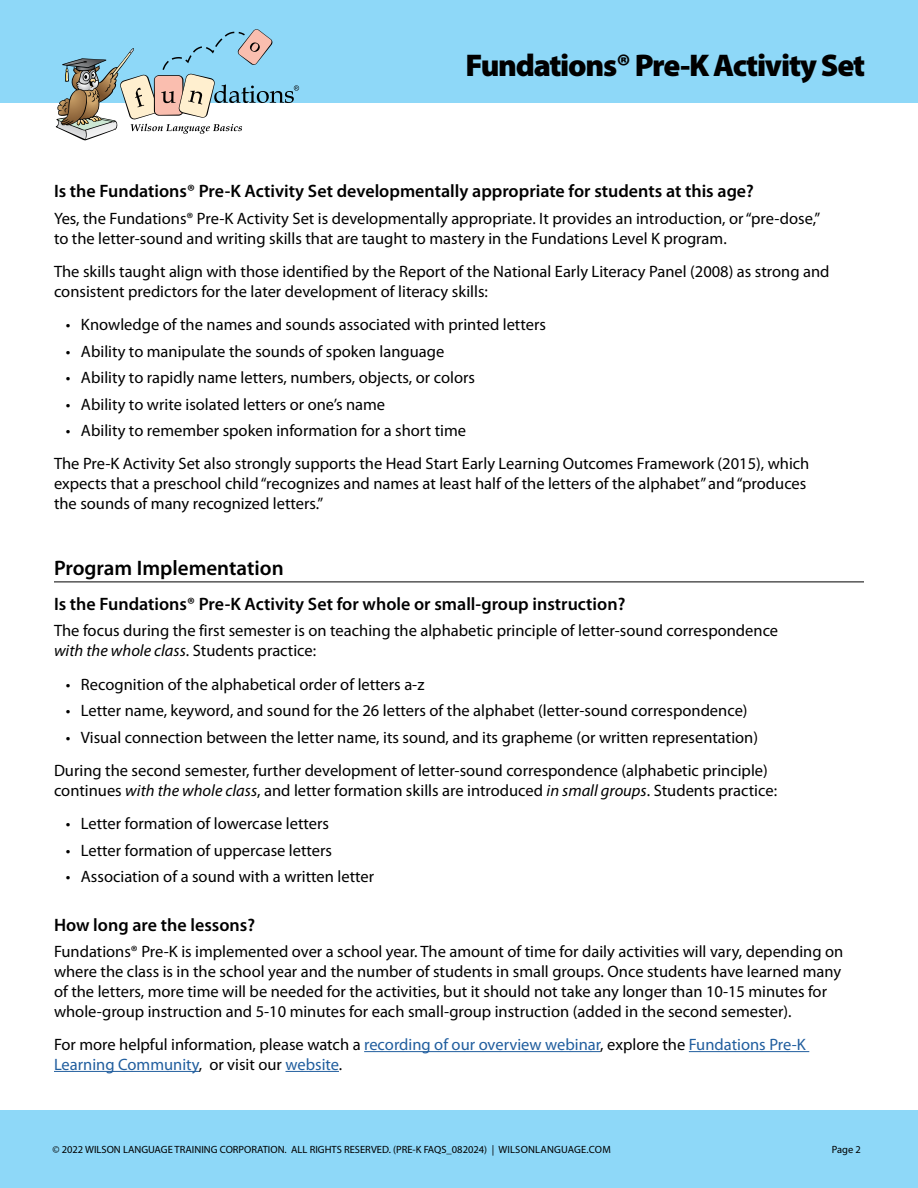
<style>
.page{position:relative;width:918px;height:1188px;background:#fff}
.page>*{position:absolute;margin:0;border:0;box-sizing:border-box;transform-origin:0 0}
.t1{font:900 31.5px "Myriad Pro";letter-spacing:-.04em;color:#000}
.t2{font:600 21px "Myriad Pro";color:#000}
.t3{font:600 18px "Myriad Pro";color:#000}
.t4{font:16.5px/19.8px "Myriad Pro";color:#000}
.t5{font:16.5px/19.8px "Myriad Pro";color:#215e9e}
.t6{font:10.5px "Myriad Pro";color:#000}
.s1{font-style:italic}
.s2{color:#000}
</style>
<div class="page">
<div style="left:0;top:0;width:918px;height:103px;background:#8ed8f8"></div>
<div style="left:0;top:1110px;width:918px;height:78px;background:#8ed8f8"></div>
<svg style="left:56px;top:29px;width:243px;height:111px"></svg>
<hr style="left:54px;top:582px;width:810px;height:1px;background:#000">
<hr style="left:364px;top:1051px;width:236px;height:1px;background:#215e9e">
<hr style="left:689px;top:1051px;width:120px;height:1px;background:#215e9e">
<hr style="left:54px;top:1071px;width:145px;height:1px;background:#215e9e">
<hr style="left:286px;top:1071px;width:53px;height:1px;background:#215e9e">
<h1 class="t1" style="left:466px;top:48px;width:401px">Fundations® Pre-K Activity Set</h1>
<p class="t3" style="left:54px;top:181px;width:701px">Is the Fundations® Pre-K Activity Set developmentally appropriate for students at this age?</p>
<p class="t4" style="left:54px;top:209px;width:768px">Yes, the Fundations® Pre-K Activity Set is developmentally appropriate. It provides an introduction, or “pre-dose,” to the letter-sound and writing skills that are taught to mastery in the Fundations Level K program.</p>
<p class="t4" style="left:54px;top:262px;width:777px">The skills taught align with those identified by the Report of the National Early Literacy Panel (2008) as strong and consistent predictors for the later development of literacy skills:</p>
<p class="t4" style="left:66px;top:315px;width:482px">• Knowledge of the names and sounds associated with printed letters</p>
<p class="t4" style="left:66px;top:341px;width:380px">• Ability to manipulate the sounds of spoken language</p>
<p class="t4" style="left:66px;top:368px;width:410px">• Ability to rapidly name letters, numbers, objects, or colors</p>
<p class="t4" style="left:66px;top:395px;width:321px">• Ability to write isolated letters or one’s name</p>
<p class="t4" style="left:54px;top:414px;width:757px;line-height:33.3px;text-indent:12px">• Ability to remember spoken information for a short time<br>The Pre-K Activity Set also strongly supports the Head Start Early Learning Outcomes Framework (2015), which</p>
<p class="t4" style="left:54px;top:474px;width:754px">expects that a preschool child “recognizes and names at least half of the letters of the alphabet” and “produces the sounds of many recognized letters.”</p>
<p class="t2" style="left:54px;top:556px;width:231px">Program Implementation</p>
<p class="t3" style="left:54px;top:594px;width:573px">Is the Fundations® Pre-K Activity Set for whole or small-group instruction?</p>
<p class="t4" style="left:54px;top:621px;width:726px">The focus during the first semester is on teaching the alphabetic principle of letter-sound correspondence <span class="s1">with the whole class</span>. Students practice:</p>
<p class="t4" style="left:66px;top:674px;width:360px">• Recognition of the alphabetical order of letters a-z</p>
<p class="t4" style="left:66px;top:701px;width:683px">• Letter name, keyword, and sound for the 26 letters of the alphabet (letter-sound correspondence)</p>
<p class="t4" style="left:54px;top:721px;width:715px;line-height:33.3px;text-align:center">• Visual connection between the letter name, its sound, and its grapheme (or written representation)<br>During the second semester, further development of letter-sound correspondence (alphabetic principle)</p>
<p class="t4" style="left:54px;top:781px;width:725px">continues <span class="s1">with the whole class</span>, and letter formation skills are introduced <span class="s1">in small groups</span>. Students practice:</p>
<p class="t4" style="left:66px;top:814px;width:265px">• Letter formation of lowercase letters</p>
<p class="t4" style="left:66px;top:840px;width:268px">• Letter formation of uppercase letters</p>
<p class="t4" style="left:66px;top:867px;width:310px">• Association of a sound with a written letter</p>
<p class="t3" style="left:54px;top:915px;width:203px">How long are the lessons?</p>
<p class="t4" style="left:54px;top:942px;width:791px">Fundations® Pre-K is implemented over a school year. The amount of time for daily activities will vary, depending on where the class is in the school year and the number of students in small groups. Once students have learned many of the letters, more time will be needed for the activities, but it should not take any longer than 10-15 minutes for whole-group instruction and 5-10 minutes for each small-group instruction (added in the second semester).</p>
<p class="t5" style="left:54px;top:1035px;width:753px"><span class="s2">For more helpful information, please watch a</span> recording of our overview webinar<span class="s2">, explore the</span> Fundations Pre-K<br>Learning Community<span class="s2">, or visit our</span> website<span class="s2">.</span></p>
<p class="t6" style="left:52px;top:1144px;width:560px">© 2022 WILSON LANGUAGE TRAINING CORPORATION. ALL RIGHTS RESERVED. (PRE-K FAQS_082024) | WILSONLANGUAGE.COM</p>
<p class="t6" style="left:832px;top:1144px;width:31px">Page 2</p>
</div>
